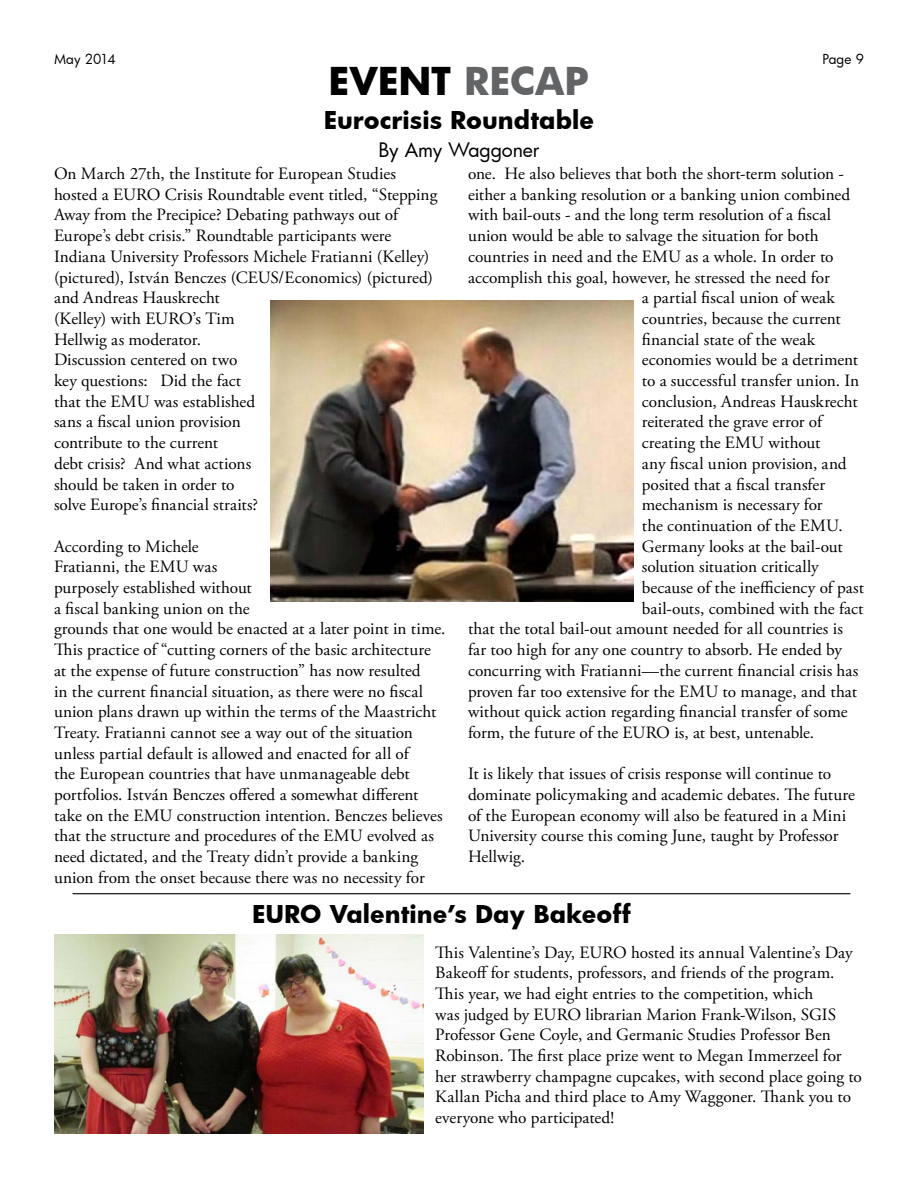
<style>
.page{position:relative;width:918px;height:1188px;background:#fff}
.page>*{position:absolute;margin:0;border:0;box-sizing:border-box;transform-origin:0 0}
.t1{font:700 37.5px "Futura";color:#000}
.t2{font:700 24px "Futura";letter-spacing:.005em;color:#000}
.t3{font:19.5px "Futura";letter-spacing:-.005em;color:#000}
.t4{font:17.25px/20.7px "Adobe Garamond Pro";color:#000}
.t5{font:13.5px "Futura";letter-spacing:-.005em;color:#000}
.s1{color:#636466}
</style>
<div class="page">
<img style="left:270px;top:301px;width:364px;height:301px">
<hr style="left:73px;top:893px;width:778px;height:1px;background:#000">
<img style="left:54px;top:935px;width:369px;height:199px">
<p class="t5" style="left:54px;top:50px;width:63px">May 2014</p>
<p class="t5" style="left:822px;top:50px;width:43px">Page 9</p>
<h1 class="t1" style="left:329px;top:55px;width:258px">Event <span class="s1">Recap</span></h1>
<h2 class="t2" style="left:324px;top:103px;width:272px">Eurocrisis Roundtable</h2>
<p class="t3" style="left:379px;top:136px;width:162px">By Amy Waggoner</p>
<p class="t4" style="left:54px;top:164px;width:385px">On March 27th, the Institute for European Studies hosted a EURO Crisis Roundtable event titled, “Stepping Away from the Precipice? Debating pathways out of Europe’s debt crisis.” Roundtable participants were Indiana University Professors Michele Fratianni (Kelley) (pictured), István Benczes (CEUS/Economics) (pictured) and Andreas Hauskrecht<br>(Kelley) with EURO’s Tim<br>Hellwig as moderator.<br>Discussion centered on two<br>key questions: Did the fact<br>that the EMU was established<br>sans a fiscal union provision<br>contribute to the current<br>debt crisis? And what actions<br>should be taken in order to<br>solve Europe’s financial straits?</p>
<p class="t4" style="left:54px;top:536px;width:393px">According to Michele<br>Fratianni, the EMU was<br>purposely established without<br>a fiscal banking union on the<br>grounds that one would be enacted at a later point in time.<br>This practice of “cutting corners of the basic architecture at the expense of future construction” has now resulted<br>in the current financial situation, as there were no fiscal union plans drawn up within the terms of the Maastricht Treaty. Fratianni cannot see a way out of the situation unless partial default is allowed and enacted for all of<br>the European countries that have unmanageable debt portfolios. István Benczes offered a somewhat different take on the EMU construction intention. Benczes believes that the structure and procedures of the EMU evolved as need dictated, and the Treaty didn’t provide a banking union from the onset because there was no necessity for</p>
<p class="t4" style="left:468px;top:164px;width:378px">one. He also believes that both the short-term solution -</p>
<p class="t4" style="left:468px;top:185px;width:384px">either a banking resolution or a banking union combined</p>
<p class="t4" style="left:468px;top:205px;width:365px">with bail-outs - and the long term resolution of a fiscal</p>
<p class="t4" style="left:468px;top:226px;width:352px">union would be able to salvage the situation for both</p>
<p class="t4" style="left:468px;top:247px;width:367px">countries in need and the EMU as a whole. In order to</p>
<p class="t4" style="left:468px;top:267px;width:363px">accomplish this goal, however, he stressed the need for</p>
<p class="t4" style="left:642px;top:288px;width:194px">a partial fiscal union of weak</p>
<p class="t4" style="left:642px;top:309px;width:200px">countries, because the current</p>
<p class="t4" style="left:642px;top:329px;width:175px">financial state of the weak</p>
<p class="t4" style="left:642px;top:350px;width:218px">economies would be a detriment</p>
<p class="t4" style="left:642px;top:371px;width:219px">to a successful transfer union. In</p>
<p class="t4" style="left:642px;top:392px;width:217px">conclusion, Andreas Hauskrecht</p>
<p class="t4" style="left:642px;top:412px;width:182px">reiterated the grave error of</p>
<p class="t4" style="left:642px;top:433px;width:180px">creating the EMU without</p>
<p class="t4" style="left:642px;top:454px;width:206px">any fiscal union provision, and</p>
<p class="t4" style="left:642px;top:474px;width:185px">posited that a fiscal transfer</p>
<p class="t4" style="left:642px;top:495px;width:182px">mechanism is necessary for</p>
<p class="t4" style="left:642px;top:516px;width:202px">the continuation of the EMU.</p>
<p class="t4" style="left:642px;top:536px;width:202px">Germany looks at the bail-out</p>
<p class="t4" style="left:642px;top:557px;width:178px">solution situation critically</p>
<p class="t4" style="left:642px;top:578px;width:224px">because of the inefficiency of past</p>
<p class="t4" style="left:642px;top:599px;width:223px">bail-outs, combined with the fact</p>
<p class="t4" style="left:468px;top:619px;width:376px">that the total bail-out amount needed for all countries is</p>
<p class="t4" style="left:468px;top:640px;width:376px">far too high for any one country to absorb. He ended by</p>
<p class="t4" style="left:468px;top:661px;width:392px">concurring with Fratianni—the current financial crisis has</p>
<p class="t4" style="left:468px;top:681px;width:391px">proven far too extensive for the EMU to manage, and that</p>
<p class="t4" style="left:468px;top:702px;width:381px">without quick action regarding financial transfer of some</p>
<p class="t4" style="left:468px;top:723px;width:348px">form, the future of the EURO is, at best, untenable.</p>
<p class="t4" style="left:468px;top:764px;width:388px">It is likely that issues of crisis response will continue to dominate policymaking and academic debates. The future of the European economy will also be featured in a Mini University course this coming June, taught by Professor Hellwig.</p>
<h2 class="t2" style="left:252px;top:897px;width:381px">EURO Valentine’s Day Bakeoff</h2>
<p class="t4" style="left:435px;top:942px;width:428px">This Valentine’s Day, EURO hosted its annual Valentine’s Day Bakeoff for students, professors, and friends of the program.<br>This year, we had eight entries to the competition, which<br>was judged by EURO librarian Marion Frank-Wilson, SGIS Professor Gene Coyle, and Germanic Studies Professor Ben Robinson. The first place prize went to Megan Immerzeel for her strawberry champagne cupcakes, with second place going to Kallan Picha and third place to Amy Waggoner. Thank you to everyone who participated!</p>
</div>
